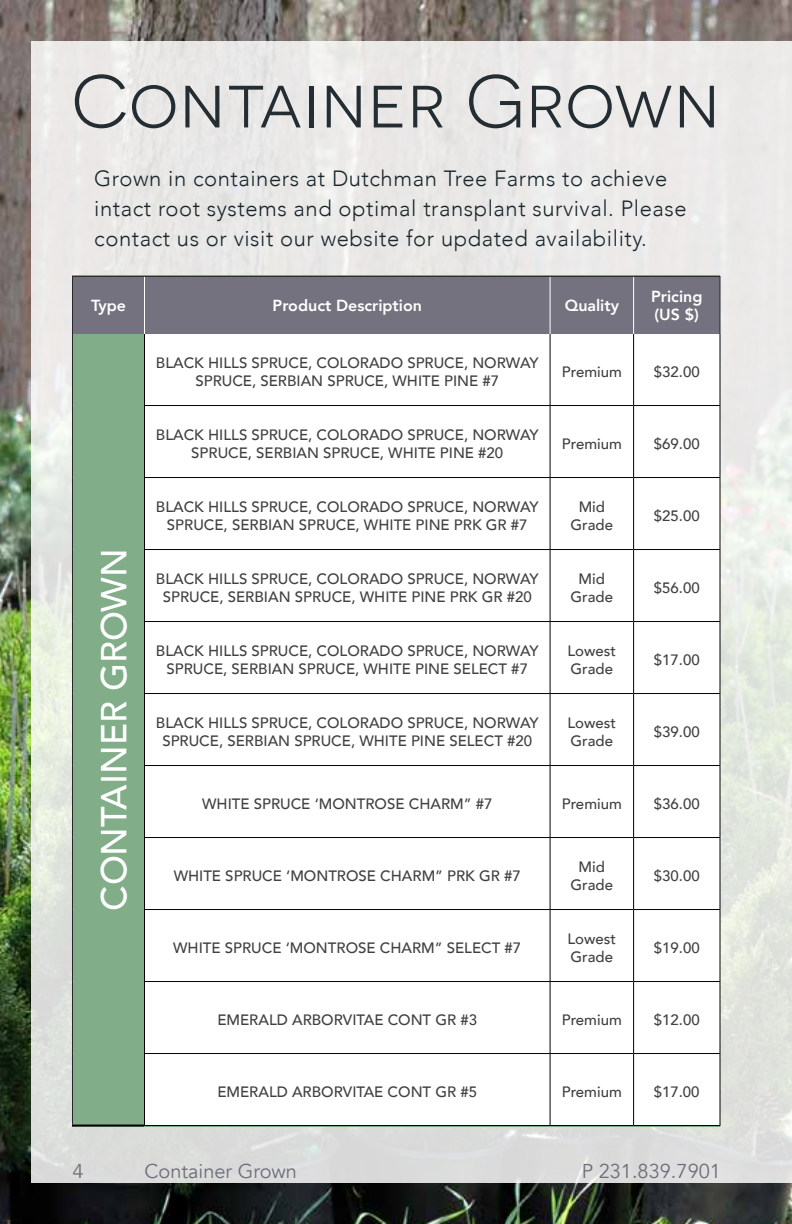
<style>
.page{position:relative;width:792px;height:1224px;background:#fff}
.page>*{position:absolute;margin:0;border:0;box-sizing:border-box;transform-origin:0 0}
.t1{font:74.4px "Novecentosanswide";letter-spacing:.01em;color:#232d32}
.t2{font:500 36px "Avenir";color:#fff}
.t3{font:300 22px/30px "Avenir";letter-spacing:.025em;color:#1a272c}
.t4{font:20px "Avenir";color:#6e6d7a}
.t5{font:800 16px/18px "Avenir";color:#fff}
.t6{font:500 15px/18px "Avenir";color:#414042;text-align:center}
</style>
<div class="page">
<img style="left:0;top:0;width:792px;height:1224px">
<div style="left:32px;top:41px;width:760px;height:1142px;background:linear-gradient(to bottom,#eeeeec,#dee3db)"></div>
<div style="left:73px;top:277px;width:647px;height:57px;background:#74727f"></div>
<div style="left:72px;top:334px;width:72px;height:792px;background:#81ae89"></div>
<svg style="left:145px;top:334px;width:575px;height:791px"></svg>
<hr style="left:144px;top:277px;width:1px;height:57px;background:#fff">
<hr style="left:550px;top:277px;width:1px;height:57px;background:#fff">
<hr style="left:633px;top:277px;width:1px;height:57px;background:#fff">
<hr style="left:72px;top:1125px;width:72px;height:2px;background:#000">
<hr style="left:72px;top:334px;width:1px;height:72px;background:#292829">
<hr style="left:72px;top:406px;width:1px;height:72px;background:#292829">
<hr style="left:72px;top:478px;width:1px;height:72px;background:#292829">
<hr style="left:72px;top:550px;width:1px;height:72px;background:#292829">
<hr style="left:72px;top:622px;width:1px;height:72px;background:#292829">
<hr style="left:72px;top:694px;width:1px;height:72px;background:#292829">
<hr style="left:72px;top:766px;width:1px;height:72px;background:#292829">
<hr style="left:72px;top:838px;width:1px;height:72px;background:#292829">
<hr style="left:72px;top:910px;width:1px;height:72px;background:#292829">
<hr style="left:72px;top:982px;width:1px;height:72px;background:#292829">
<hr style="left:72px;top:1054px;width:1px;height:71px;background:#292829">
<hr style="left:72px;top:276px;width:72px;height:1px;background:#292829">
<hr style="left:72px;top:277px;width:1px;height:57px;background:#292829">
<hr style="left:144px;top:276px;width:406px;height:1px;background:#292829">
<hr style="left:550px;top:276px;width:84px;height:1px;background:#292829">
<hr style="left:634px;top:276px;width:86px;height:1px;background:#292829">
<hr style="left:720px;top:277px;width:1px;height:57px;background:#292829">
<hr style="left:144px;top:334px;width:1px;height:71px;background:#000">
<hr style="left:550px;top:334px;width:1px;height:71px;background:#000">
<hr style="left:633px;top:334px;width:1px;height:71px;background:#000">
<hr style="left:720px;top:334px;width:1px;height:71px;background:#000">
<hr style="left:144px;top:405px;width:406px;height:1px;background:#000">
<hr style="left:144px;top:406px;width:1px;height:71px;background:#000">
<hr style="left:550px;top:405px;width:84px;height:1px;background:#000">
<hr style="left:550px;top:406px;width:1px;height:71px;background:#000">
<hr style="left:634px;top:405px;width:86px;height:1px;background:#000">
<hr style="left:633px;top:406px;width:1px;height:71px;background:#000">
<hr style="left:720px;top:406px;width:1px;height:71px;background:#000">
<hr style="left:144px;top:477px;width:406px;height:1px;background:#000">
<hr style="left:144px;top:478px;width:1px;height:71px;background:#000">
<hr style="left:550px;top:477px;width:84px;height:1px;background:#000">
<hr style="left:550px;top:478px;width:1px;height:71px;background:#000">
<hr style="left:634px;top:477px;width:86px;height:1px;background:#000">
<hr style="left:633px;top:478px;width:1px;height:71px;background:#000">
<hr style="left:720px;top:478px;width:1px;height:71px;background:#000">
<hr style="left:144px;top:549px;width:406px;height:1px;background:#000">
<hr style="left:144px;top:550px;width:1px;height:71px;background:#000">
<hr style="left:550px;top:549px;width:84px;height:1px;background:#000">
<hr style="left:550px;top:550px;width:1px;height:71px;background:#000">
<hr style="left:634px;top:549px;width:86px;height:1px;background:#000">
<hr style="left:633px;top:550px;width:1px;height:71px;background:#000">
<hr style="left:720px;top:550px;width:1px;height:71px;background:#000">
<hr style="left:144px;top:621px;width:406px;height:1px;background:#000">
<hr style="left:144px;top:622px;width:1px;height:71px;background:#000">
<hr style="left:550px;top:621px;width:84px;height:1px;background:#000">
<hr style="left:550px;top:622px;width:1px;height:71px;background:#000">
<hr style="left:634px;top:621px;width:86px;height:1px;background:#000">
<hr style="left:633px;top:622px;width:1px;height:71px;background:#000">
<hr style="left:720px;top:622px;width:1px;height:71px;background:#000">
<hr style="left:144px;top:693px;width:406px;height:1px;background:#000">
<hr style="left:144px;top:694px;width:1px;height:71px;background:#000">
<hr style="left:550px;top:693px;width:84px;height:1px;background:#000">
<hr style="left:550px;top:694px;width:1px;height:71px;background:#000">
<hr style="left:634px;top:693px;width:86px;height:1px;background:#000">
<hr style="left:633px;top:694px;width:1px;height:71px;background:#000">
<hr style="left:720px;top:694px;width:1px;height:71px;background:#000">
<hr style="left:144px;top:765px;width:406px;height:1px;background:#000">
<hr style="left:144px;top:766px;width:1px;height:71px;background:#000">
<hr style="left:550px;top:765px;width:84px;height:1px;background:#000">
<hr style="left:550px;top:766px;width:1px;height:71px;background:#000">
<hr style="left:634px;top:765px;width:86px;height:1px;background:#000">
<hr style="left:633px;top:766px;width:1px;height:71px;background:#000">
<hr style="left:720px;top:766px;width:1px;height:71px;background:#000">
<hr style="left:144px;top:837px;width:406px;height:1px;background:#000">
<hr style="left:144px;top:838px;width:1px;height:71px;background:#000">
<hr style="left:550px;top:837px;width:84px;height:1px;background:#000">
<hr style="left:550px;top:838px;width:1px;height:71px;background:#000">
<hr style="left:634px;top:837px;width:86px;height:1px;background:#000">
<hr style="left:633px;top:838px;width:1px;height:71px;background:#000">
<hr style="left:720px;top:838px;width:1px;height:71px;background:#000">
<hr style="left:144px;top:909px;width:406px;height:1px;background:#000">
<hr style="left:144px;top:910px;width:1px;height:71px;background:#000">
<hr style="left:550px;top:909px;width:84px;height:1px;background:#000">
<hr style="left:550px;top:910px;width:1px;height:71px;background:#000">
<hr style="left:634px;top:909px;width:86px;height:1px;background:#000">
<hr style="left:633px;top:910px;width:1px;height:71px;background:#000">
<hr style="left:720px;top:910px;width:1px;height:71px;background:#000">
<hr style="left:144px;top:981px;width:406px;height:1px;background:#000">
<hr style="left:144px;top:982px;width:1px;height:71px;background:#000">
<hr style="left:550px;top:981px;width:84px;height:1px;background:#000">
<hr style="left:550px;top:982px;width:1px;height:71px;background:#000">
<hr style="left:634px;top:981px;width:86px;height:1px;background:#000">
<hr style="left:633px;top:982px;width:1px;height:71px;background:#000">
<hr style="left:720px;top:982px;width:1px;height:71px;background:#000">
<hr style="left:144px;top:1053px;width:406px;height:1px;background:#000">
<hr style="left:144px;top:1054px;width:1px;height:71px;background:#000">
<hr style="left:550px;top:1053px;width:84px;height:1px;background:#000">
<hr style="left:550px;top:1054px;width:1px;height:71px;background:#000">
<hr style="left:634px;top:1053px;width:86px;height:1px;background:#000">
<hr style="left:633px;top:1054px;width:1px;height:71px;background:#000">
<hr style="left:720px;top:1054px;width:1px;height:71px;background:#000">
<hr style="left:144px;top:1125px;width:406px;height:1px;background:#000">
<hr style="left:550px;top:1125px;width:84px;height:1px;background:#000">
<hr style="left:634px;top:1125px;width:86px;height:1px;background:#000">
<h1 class="t1" style="left:72px;top:59px;width:650px">Container Grown</h1>
<h3 class="t3" style="left:94px;top:163px;width:594px">Grown in containers at Dutchman Tree Farms to achieve intact root systems and optimal transplant survival. Please contact us or visit our website for updated availability.</h3>
<p class="t5" style="left:91px;top:297px;width:36px">Type</p>
<p class="t5" style="left:273px;top:297px;width:151px">Product Description</p>
<p class="t5" style="left:565px;top:297px;width:56px">Quality</p>
<p class="t5" style="left:651px;top:288px;width:53px">Pricing (US $)</p>
<p class="t6" style="left:156px;top:353px;width:384px">BLACK HILLS SPRUCE, COLORADO SPRUCE, NORWAY<br>SPRUCE, SERBIAN SPRUCE, WHITE PINE #7</p>
<p class="t6" style="left:562px;top:362px;width:62px">Premium</p>
<p class="t6" style="left:654px;top:362px;width:47px">$32.00</p>
<p class="t6" style="left:156px;top:425px;width:384px">BLACK HILLS SPRUCE, COLORADO SPRUCE, NORWAY<br>SPRUCE, SERBIAN SPRUCE, WHITE PINE #20</p>
<p class="t6" style="left:562px;top:434px;width:62px">Premium</p>
<p class="t6" style="left:654px;top:434px;width:47px">$69.00</p>
<h2 class="t2" style="left:83px;top:911px;width:364px;rotate:-90deg">CONTAINER GROWN</h2>
<p class="t6" style="left:156px;top:497px;width:384px">BLACK HILLS SPRUCE, COLORADO SPRUCE, NORWAY<br>SPRUCE, SERBIAN SPRUCE, WHITE PINE PRK GR #7</p>
<p class="t6" style="left:571px;top:497px;width:44px">Mid<br>Grade</p>
<p class="t6" style="left:654px;top:506px;width:47px">$25.00</p>
<p class="t6" style="left:156px;top:569px;width:384px">BLACK HILLS SPRUCE, COLORADO SPRUCE, NORWAY<br>SPRUCE, SERBIAN SPRUCE, WHITE PINE PRK GR #20</p>
<p class="t6" style="left:571px;top:569px;width:44px">Mid<br>Grade</p>
<p class="t6" style="left:654px;top:578px;width:47px">$56.00</p>
<p class="t6" style="left:156px;top:641px;width:384px">BLACK HILLS SPRUCE, COLORADO SPRUCE, NORWAY<br>SPRUCE, SERBIAN SPRUCE, WHITE PINE SELECT #7</p>
<p class="t6" style="left:568px;top:641px;width:50px;text-align:left">Lowest<br>Grade</p>
<p class="t6" style="left:654px;top:650px;width:47px">$17.00</p>
<p class="t6" style="left:156px;top:713px;width:384px">BLACK HILLS SPRUCE, COLORADO SPRUCE, NORWAY<br>SPRUCE, SERBIAN SPRUCE, WHITE PINE SELECT #20</p>
<p class="t6" style="left:568px;top:713px;width:50px;text-align:left">Lowest<br>Grade</p>
<p class="t6" style="left:654px;top:722px;width:47px">$39.00</p>
<p class="t6" style="left:202px;top:794px;width:292px">WHITE SPRUCE ‘MONTROSE CHARM” #7</p>
<p class="t6" style="left:562px;top:794px;width:62px">Premium</p>
<p class="t6" style="left:654px;top:794px;width:47px">$36.00</p>
<p class="t6" style="left:174px;top:866px;width:349px">WHITE SPRUCE ‘MONTROSE CHARM” PRK GR #7</p>
<p class="t6" style="left:571px;top:857px;width:44px">Mid<br>Grade</p>
<p class="t6" style="left:654px;top:866px;width:47px">$30.00</p>
<p class="t6" style="left:173px;top:938px;width:350px">WHITE SPRUCE ‘MONTROSE CHARM” SELECT #7</p>
<p class="t6" style="left:567px;top:929px;width:50px;text-align:left">Lowest<br>Grade</p>
<p class="t6" style="left:654px;top:938px;width:47px">$19.00</p>
<p class="t6" style="left:217px;top:1010px;width:261px">EMERALD ARBORVITAE CONT GR #3</p>
<p class="t6" style="left:562px;top:1010px;width:62px">Premium</p>
<p class="t6" style="left:654px;top:1010px;width:47px">$12.00</p>
<p class="t6" style="left:217px;top:1082px;width:261px">EMERALD ARBORVITAE CONT GR #5</p>
<p class="t6" style="left:562px;top:1082px;width:62px">Premium</p>
<p class="t6" style="left:654px;top:1082px;width:47px">$17.00</p>
<h3 class="t4" style="left:73px;top:1160px;width:13px">4</h3>
<h3 class="t4" style="left:145px;top:1160px;width:154px">Container Grown</h3>
<h3 class="t4" style="left:582px;top:1160px;width:141px">P 231.839.7901</h3>
</div>
